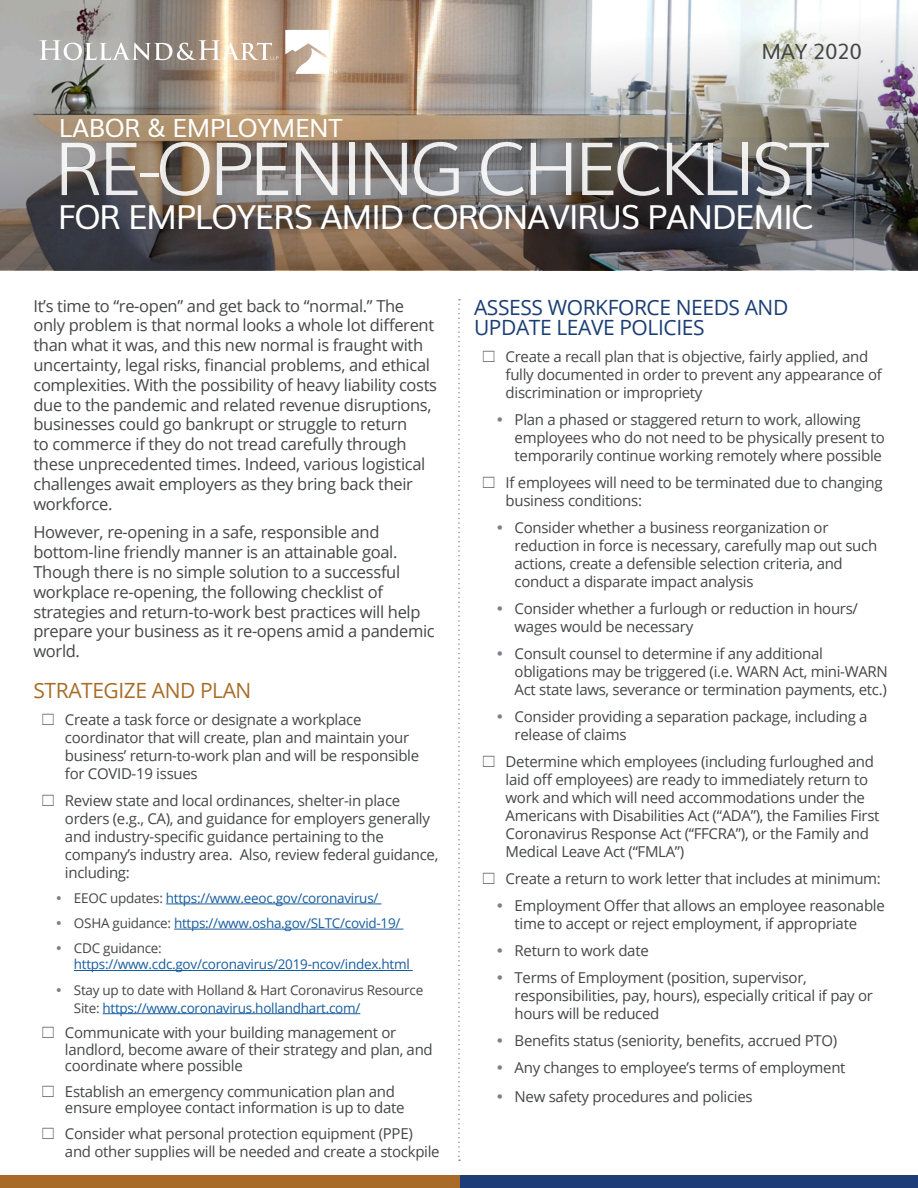
<style>
.page{position:relative;width:918px;height:1188px;background:#fff}
.page>*{position:absolute;margin:0;border:0;box-sizing:border-box;transform-origin:0 0}
.t1{font:300 73.5px "Muli";letter-spacing:-.06em;color:#fff}
.t2{font:33px "Muli";letter-spacing:-.04em;color:#fff}
.t3{font:25.05px "Muli";letter-spacing:-.02em;color:#fff}
.t4{font:21px/19.8px "Open Sans";letter-spacing:-.02em;color:#1a3e74}
.t5{font:21px "Open Sans";letter-spacing:-.02em;color:#a96c28}
.CheckBox{font:21px "Muli";letter-spacing:-.02em;color:#454646}
.t6{font:16.5px/19.8px "Open Sans";letter-spacing:-.02em;color:#454646}
.t7{font:15px/18px "Open Sans";letter-spacing:-.02em;color:#454646}
.t8{font:13.5px/16.2px "Open Sans";letter-spacing:-.02em;color:#175d9e}
.t9{font:13.5px/18px "Open Sans";letter-spacing:-.02em;color:#454646}
.s1{color:#454646}
.s2{color:#175d9e}
</style>
<div class="page">
<img style="left:0;top:0;width:918px;height:270px">
<div style="left:460px;top:1176px;width:458px;height:12px;background:#1e3d78"></div>
<div style="left:0;top:1176px;width:460px;height:12px;background:#a96c28"></div>
<hr style="left:166px;top:904px;width:215px;height:1px;background:#175d9e">
<hr style="left:174px;top:929px;width:229px;height:1px;background:#175d9e">
<hr style="left:74px;top:970px;width:339px;height:1px;background:#175d9e">
<hr style="left:103px;top:1013px;width:257px;height:1px;background:#175d9e">
<svg style="left:458px;top:299px;width:2px;height:862px"></svg>
<svg style="left:39px;top:40px;width:240px;height:20px"></svg>
<svg style="left:285px;top:30px;width:52px;height:44px"></svg>
<p class="t3" style="left:59px;top:108px;width:285px">LABOR &amp; EMPLOYMENT</p>
<p class="CheckBox" style="left:762px;top:34px;width:102px">MAY 2020</p>
<h1 class="t1" style="left:54px;top:110px;width:777px">RE-OPENING CHECKLIST</h1>
<p class="t2" style="left:58px;top:191px;width:758px">FOR EMPLOYERS AMID CORONAVIRUS PANDEMIC</p>
<p class="t6" style="left:33px;top:295px;width:405px">It’s time to “re-open” and get back to “normal.” The only problem is that normal looks a whole lot different than what it was, and this new normal is fraught with uncertainty, legal risks, financial problems, and ethical complexities. With the possibility of heavy liability costs due to the pandemic and related revenue disruptions, businesses could go bankrupt or struggle to return<br>to commerce if they do not tread carefully through these unprecedented times. Indeed, various logistical challenges await employers as they bring back their workforce.</p>
<p class="t6" style="left:33px;top:522px;width:403px">However, re-opening in a safe, responsible and bottom-line friendly manner is an attainable goal.<br>Though there is no simple solution to a successful workplace re-opening, the following checklist of strategies and return-to-work best practices will help prepare your business as it re-opens amid a pandemic world.</p>
<p class="t5" style="left:33px;top:676px;width:219px">STRATEGIZE AND PLAN</p>
<p class="t7" style="left:65px;top:710px;width:356px">Create a task force or designate a workplace coordinator that will create, plan and maintain your business’ return-to-work plan and will be responsible for COVID-19 issues</p>
<p class="t7" style="left:65px;top:791px;width:375px">Review state and local ordinances, shelter-in place orders (e.g., CA), and guidance for employers generally and industry-specific guidance pertaining to the company’s industry area. Also, review federal guidance, including:</p>
<p class="t8" style="left:74px;top:890px;width:306px"><span class="s1">EEOC updates:</span> https://www.eeoc.gov/coronavirus/</p>
<p class="t8" style="left:74px;top:915px;width:328px"><span class="s1">OSHA guidance:</span> https://www.osha.gov/SLTC/covid-19/</p>
<p class="t8" style="left:74px;top:940px;width:337px"><span class="s1">CDC guidance: </span>https://www.cdc.gov/coronavirus/2019-ncov/index.html</p>
<p class="t9" style="left:74px;top:980px;width:351px">Stay up to date with Holland &amp; Hart Coronavirus Resource<br>Site: <span class="s2">https://www.coronavirus.hollandhart.com/</span></p>
<p class="t7" style="left:65px;top:1024px;width:369px;line-height:16.5px">Communicate with your building management or landlord, become aware of their strategy and plan, and coordinate where possible</p>
<p class="t7" style="left:65px;top:1083px;width:341px;line-height:16.5px">Establish an emergency communication plan and ensure employee contact information is up to date</p>
<p class="t7" style="left:65px;top:1124px;width:376px">Consider what personal protection equipment (PPE) and other supplies will be needed and create a stockpile</p>
<p class="t4" style="left:474px;top:297px;width:316px">ASSESS WORKFORCE NEEDS AND<br>UPDATE LEAVE POLICIES</p>
<p class="t7" style="left:506px;top:347px;width:378px">Create a recall plan that is objective, fairly applied, and fully documented in order to prevent any appearance of discrimination or impropriety</p>
<p class="t7" style="left:515px;top:410px;width:372px">Plan a phased or staggered return to work, allowing employees who do not need to be physically present to temporarily continue working remotely where possible</p>
<p class="t7" style="left:506px;top:473px;width:378px">If employees will need to be terminated due to changing business conditions:</p>
<p class="t7" style="left:515px;top:518px;width:364px">Consider whether a business reorganization or reduction in force is necessary, carefully map out such actions, create a defensible selection criteria, and conduct a disparate impact analysis</p>
<p class="t7" style="left:515px;top:599px;width:345px">Consider whether a furlough or reduction in hours/ wages would be necessary</p>
<p class="t7" style="left:515px;top:644px;width:375px">Consult counsel to determine if any additional obligations may be triggered (i.e. WARN Act, mini-WARN<br>Act state laws, severance or termination payments, etc.)</p>
<p class="t7" style="left:515px;top:707px;width:354px">Consider providing a separation package, including a release of claims</p>
<p class="t7" style="left:506px;top:752px;width:375px">Determine which employees (including furloughed and laid off employees) are ready to immediately return to work and which will need accommodations under the Americans with Disabilities Act (“ADA”), the Families First Coronavirus Response Act (“FFCRA”), or the Family and Medical Leave Act (“FMLA”)</p>
<p class="t7" style="left:506px;top:869px;width:377px">Create a return to work letter that includes at minimum:</p>
<p class="t7" style="left:515px;top:896px;width:372px">Employment Offer that allows an employee reasonable time to accept or reject employment, if appropriate</p>
<p class="t7" style="left:515px;top:941px;width:136px">Return to work date</p>
<p class="t7" style="left:515px;top:968px;width:360px">Terms of Employment (position, supervisor, responsibilities, pay, hours), especially critical if pay or hours will be reduced</p>
<p class="t7" style="left:515px;top:1031px;width:324px">Benefits status (seniority, benefits, accrued PTO)</p>
<p class="t7" style="left:515px;top:1058px;width:332px">Any changes to employee’s terms of employment</p>
<p class="t7" style="left:515px;top:1087px;width:240px">New safety procedures and policies</p>
</div>
